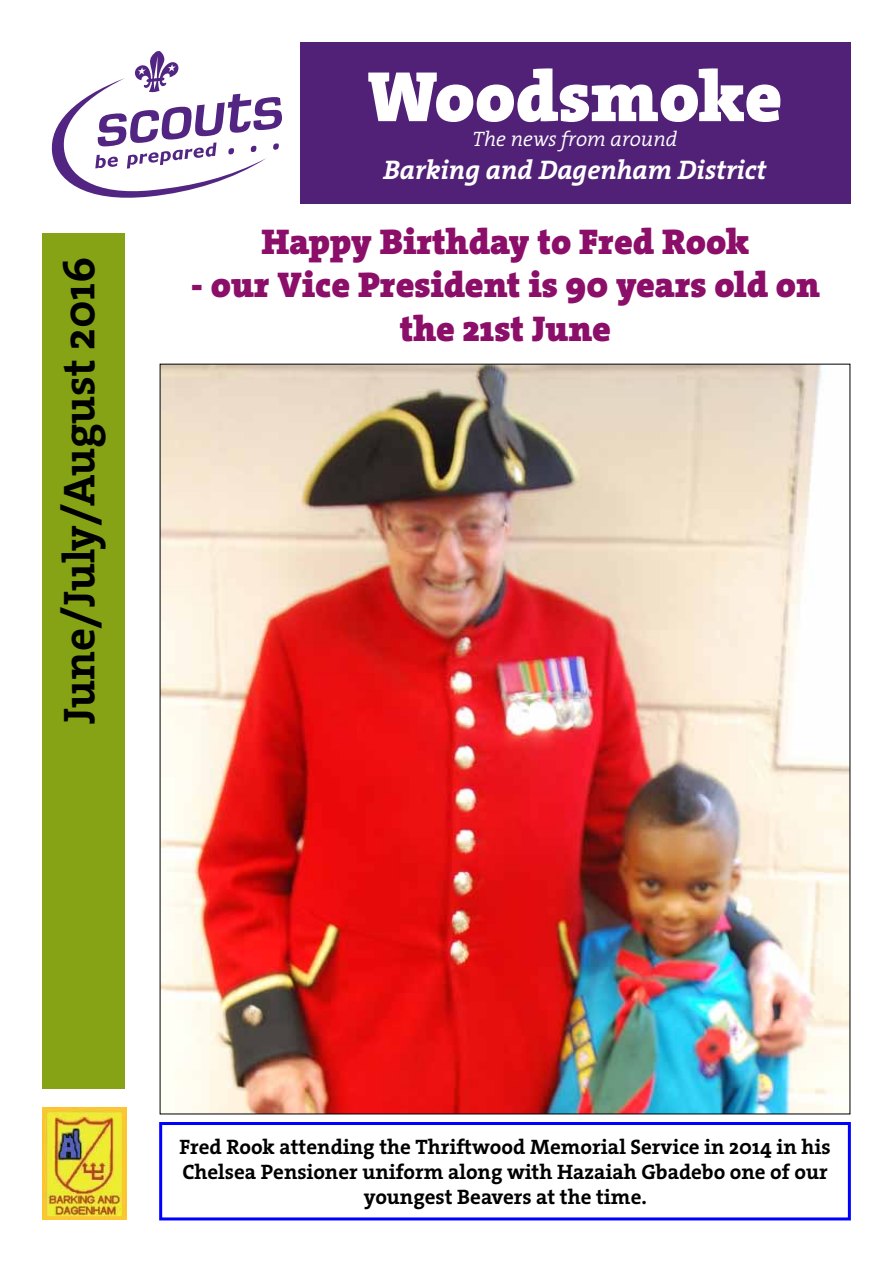
<style>
.page{position:relative;width:893px;height:1263px;background:#fff}
.page>*{position:absolute;margin:0;border:0;box-sizing:border-box;transform-origin:0 0}
.t1{font:72px "The Serif HP9 Blk";color:#fff}
.t2{font:45px "The Serif HP7 Bld";color:#000}
.t3{font:36px/43.2px "The Serif HP9 Blk";color:#8b0e68;text-align:center}
.t4{font:27px "The Serif HP7 Bld IT";color:#fff}
.t5{font:21px/25.2px "The Serif HP7 Bld";color:#000;text-align:center}
.t6{font:21px "The Serif HP4 Se Lig IT";color:#fff}
</style>
<div class="page">
<img style="left:162px;top:366px;width:686px;height:746px">
<div style="left:300px;top:43px;width:550px;height:161px;background:#512178"></div>
<div style="left:43px;top:233px;width:82px;height:856px;background:#86a315"></div>
<svg style="left:51px;top:51px;width:231px;height:147px"></svg>
<img style="left:43px;top:1108px;width:84px;height:112px">
<div style="left:159px;top:1122px;width:692px;height:98px;border:3px solid #00f"></div>
<h2 class="t2" style="left:49px;top:724px;width:468px;rotate:-90deg">June/July/August 2016</h2>
<h1 class="t1" style="left:368px;top:48px;width:416px">Woodsmoke</h1>
<p class="t6" style="left:473px;top:126px;width:206px">The news from around</p>
<p class="t4" style="left:384px;top:152px;width:384px">Barking and Dagenham District</p>
<h3 class="t3" style="left:261px;top:220px;width:489px">Happy Birthday to Fred Rook</h3>
<h3 class="t3" style="left:191px;top:263px;width:631px">- our Vice President is 90 years old on the 21st June</h3>
<p class="t5" style="left:179px;top:1134px;width:653px">Fred Rook attending the Thriftwood Memorial Service in 2014 in his<br>Chelsea Pensioner uniform along with Hazaiah Gbadebo one of our youngest Beavers at the time.</p>
</div>
